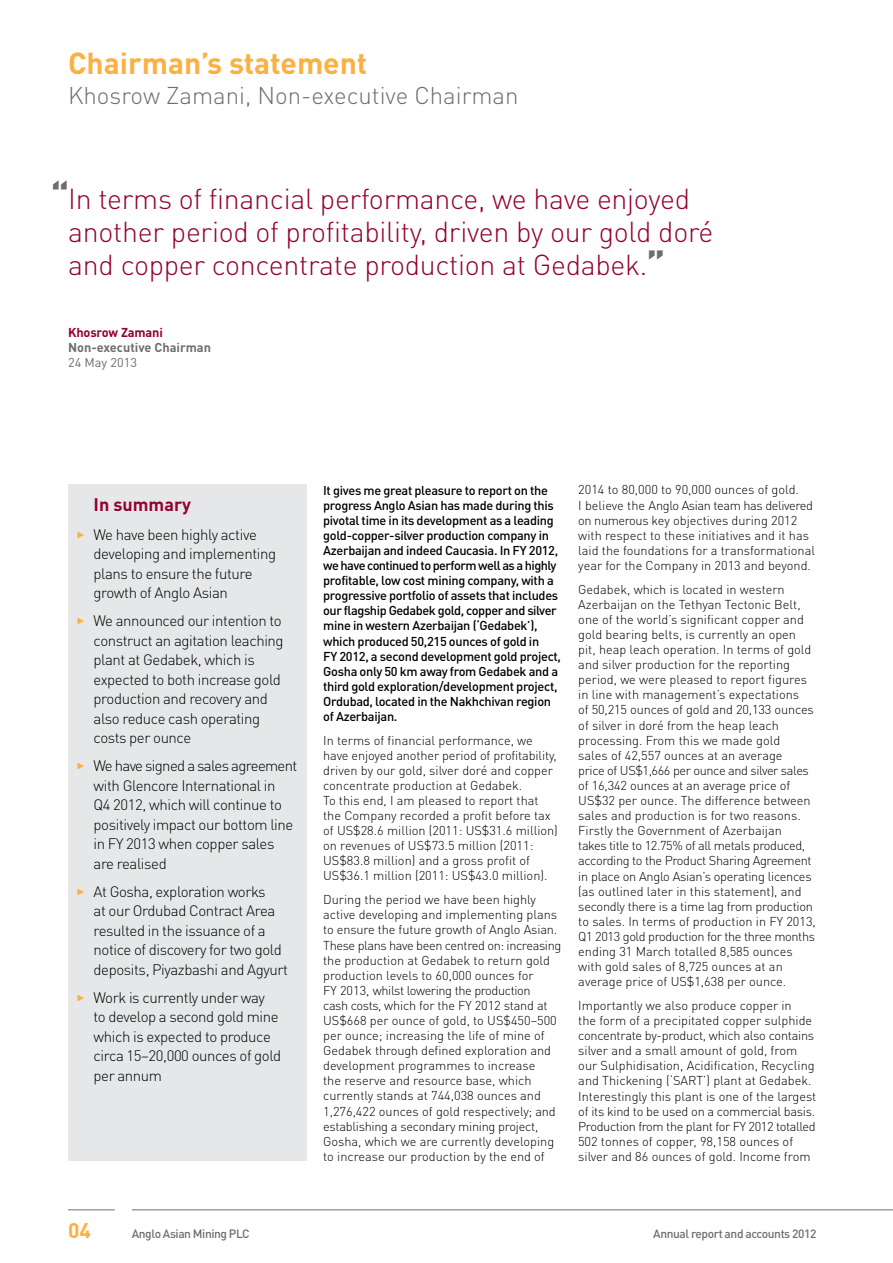
<style>
.page{position:relative;width:893px;height:1263px;background:#fff}
.page>*{position:absolute;margin:0;border:0;box-sizing:border-box;transform-origin:0 0}
.t1{font:700 30px "DINOT";color:#fbb040}
.t2{font:300 28.5px/33px "DINOT";letter-spacing:-.01em;color:#940031}
.t3{font:300 24px "DINOT";color:#6d6e71}
.t4{font:700 21px "DINOT";color:#fbb040}
.t5{font:700 18px "DINOT";color:#940031}
.t6{font:300 15px/19.5px "DINOT";letter-spacing:-.025em;color:#000}
.t7{font:300 12.75px/15.1px "DINOT";color:#000}
.t8{font:500 12.75px/15.1px "DINOT";letter-spacing:-.025em;color:#000}
.t9{font:700 12.75px "DINOT";color:#6d6e71}
.t10{font:700 12.75px "DINOT";letter-spacing:-.01em;color:#940031}
.t11{font:12.75px "DINOT";color:#6d6e71}
.t12{font:500 12px "DINOT";letter-spacing:-.035em;color:#6d6e71}
.s1{font-weight:900;font-size:34.5px;color:#6d6e71}
</style>
<div class="page">
<div style="left:68px;top:485px;width:238px;height:676px;background:#e6e7e8"></div>
<hr style="left:132px;top:1209px;width:761px;height:1px;background:#6d6e71">
<hr style="left:68px;top:1209px;width:47px;height:1px;background:#6d6e71">
<h1 class="t1" style="left:68px;top:43px;width:301px">Chairman’s statement</h1>
<h3 class="t3" style="left:68px;top:81px;width:452px">Khosrow Zamani, Non-executive Chairman</h3>
<h2 class="t2" style="left:68px;top:182px;width:647px;text-indent:-17px"><span class="s1">“</span>In terms of financial performance, we have enjoyed another period of profitability, driven by our gold doré and copper concentrate production at Gedabek.<span class="s1">”</span></h2>
<p class="t10" style="left:68px;top:324px;width:96px">Khosrow Zamani</p>
<p class="t9" style="left:68px;top:339px;width:145px">Non-executive Chairman</p>
<p class="t11" style="left:68px;top:354px;width:71px">24 May 2013</p>
<h3 class="t5" style="left:94px;top:493px;width:99px">In summary</h3>
<p class="t6" style="left:94px;top:524px;width:184px">We have been highly active developing and implementing plans to ensure the future growth of Anglo Asian</p>
<p class="t6" style="left:94px;top:611px;width:192px">We announced our intention to construct an agitation leaching plant at Gedabek, which is expected to both increase gold production and recovery and also reduce cash operating costs per ounce</p>
<p class="t6" style="left:94px;top:756px;width:205px">We have signed a sales agreement with Glencore International in<br>Q4 2012, which will continue to positively impact our bottom line in FY 2013 when copper sales are realised</p>
<p class="t6" style="left:94px;top:881px;width:196px">At Gosha, exploration works<br>at our Ordubad Contract Area resulted in the issuance of a notice of discovery for two gold deposits, Piyazbashi and Agyurt</p>
<p class="t6" style="left:94px;top:987px;width:189px">Work is currently under way<br>to develop a second gold mine which is expected to produce circa 15–20,000 ounces of gold per annum</p>
<p class="t8" style="left:323px;top:482px;width:239px">It gives me great pleasure to report on the progress Anglo Asian has made during this pivotal time in its development as a leading gold-copper-silver production company in Azerbaijan and indeed Caucasia. In FY 2012, we have continued to perform well as a highly profitable, low cost mining company, with a progressive portfolio of assets that includes our flagship Gedabek gold, copper and silver mine in western Azerbaijan (‘Gedabek’), which produced 50,215 ounces of gold in<br>FY 2012, a second development gold project, Gosha only 50 km away from Gedabek and a third gold exploration/development project, Ordubad, located in the Nakhchivan region of Azerbaijan.</p>
<p class="t7" style="left:323px;top:732px;width:236px">In terms of financial performance, we have enjoyed another period of profitability, driven by our gold, silver doré and copper concentrate production at Gedabek.<br>To this end, I am pleased to report that the Company recorded a profit before tax of US$28.6 million (2011: US$31.6 million) on revenues of US$73.5 million (2011:<br>US$83.8 million) and a gross profit of US$36.1 million (2011: US$43.0 million).</p>
<p class="t7" style="left:323px;top:892px;width:240px">During the period we have been highly active developing and implementing plans to ensure the future growth of Anglo Asian.<br>These plans have been centred on: increasing the production at Gedabek to return gold production levels to 60,000 ounces for<br>FY 2013, whilst lowering the production<br>cash costs, which for the FY 2012 stand at US$668 per ounce of gold, to US$450–500 per ounce; increasing the life of mine of Gedabek through defined exploration and development programmes to increase<br>the reserve and resource base, which currently stands at 744,038 ounces and 1,276,422 ounces of gold respectively; and establishing a secondary mining project, Gosha, which we are currently developing to increase our production by the end of</p>
<p class="t7" style="left:578px;top:482px;width:238px">2014 to 80,000 to 90,000 ounces of gold.<br>I believe the Anglo Asian team has delivered on numerous key objectives during 2012 with respect to these initiatives and it has laid the foundations for a transformational year for the Company in 2013 and beyond.</p>
<p class="t7" style="left:578px;top:581px;width:239px">Gedabek, which is located in western Azerbaijan on the Tethyan Tectonic Belt, one of the world’s significant copper and gold bearing belts, is currently an open pit, heap leach operation. In terms of gold and silver production for the reporting period, we were pleased to report figures in line with management’s expectations<br>of 50,215 ounces of gold and 20,133 ounces of silver in doré from the heap leach processing. From this we made gold<br>sales of 42,557 ounces at an average<br>price of US$1,666 per ounce and silver sales of 16,342 ounces at an average price of US$32 per ounce. The difference between sales and production is for two reasons.<br>Firstly the Government of Azerbaijan<br>takes title to 12.75% of all metals produced, according to the Product Sharing Agreement in place on Anglo Asian’s operating licences (as outlined later in this statement), and secondly there is a time lag from production to sales. In terms of production in FY 2013, Q1 2013 gold production for the three months ending 31 March totalled 8,585 ounces with gold sales of 8,725 ounces at an average price of US$1,638 per ounce.</p>
<p class="t7" style="left:578px;top:998px;width:240px">Importantly we also produce copper in<br>the form of a precipitated copper sulphide concentrate by-product, which also contains silver and a small amount of gold, from our Sulphidisation, Acidification, Recycling and Thickening (‘SART’) plant at Gedabek.<br>Interestingly this plant is one of the largest of its kind to be used on a commercial basis.<br>Production from the plant for FY 2012 totalled 502 tonnes of copper, 98,158 ounces of silver and 86 ounces of gold. Income from</p>
<h3 class="t4" style="left:68px;top:1216px;width:24px">04</h3>
<p class="t12" style="left:132px;top:1226px;width:119px">Anglo Asian Mining PLC</p>
<p class="t12" style="left:653px;top:1226px;width:165px">Annual report and accounts 2012</p>
</div>
